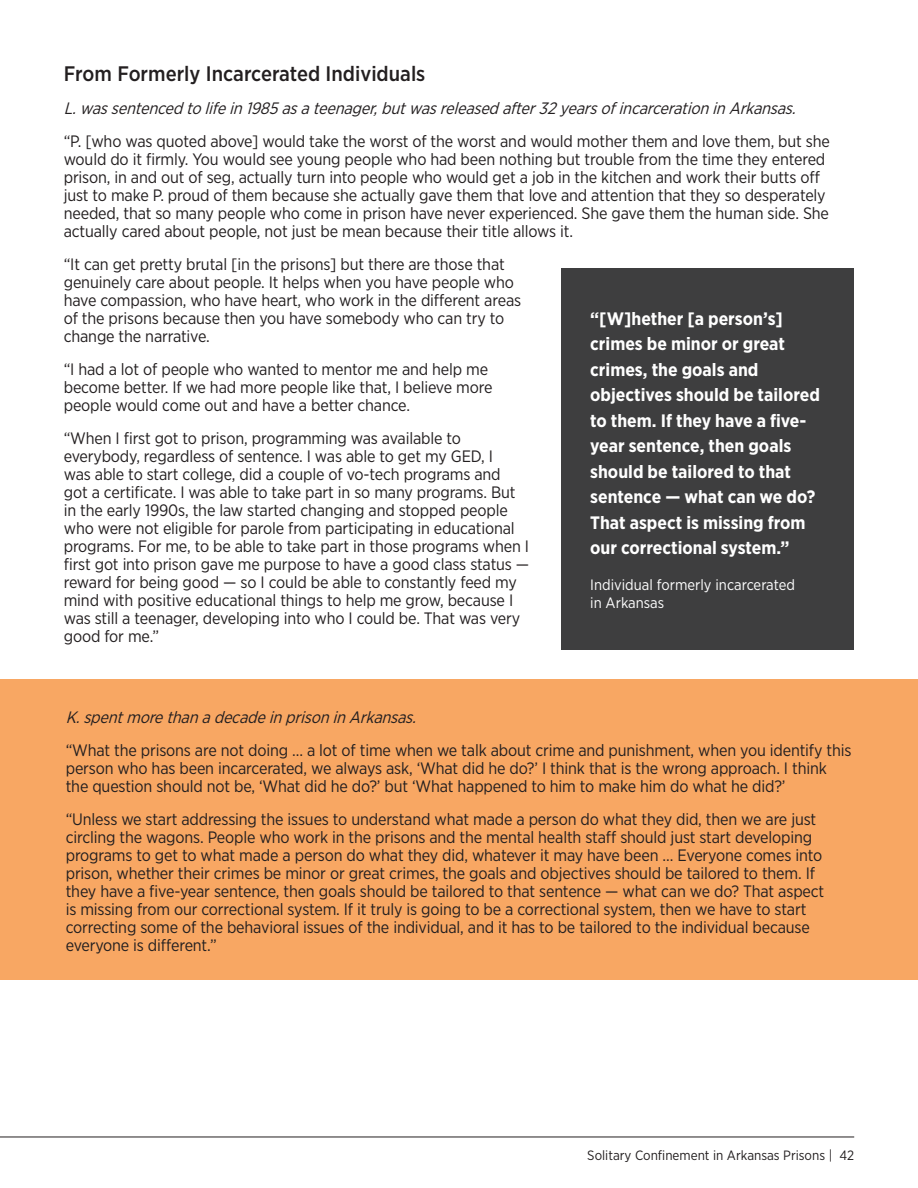
<style>
.page{position:relative;width:918px;height:1188px;background:#fff}
.page>*{position:absolute;margin:0;border:0;box-sizing:border-box;transform-origin:0 0}
.t1{font:500 21px "Gotham Narrow";color:#231f20}
.t2{font:700 18px/25.5px "Gotham Narrow";color:#fff}
.t3{font:16.5px/18px "Gotham Narrow";letter-spacing:-.01em;color:#231f20}
.t4{font:italic 16.5px "Gotham Narrow";color:#231f20}
.t5{font:15px/18px "Gotham Narrow";color:#fff}
.t6{font:13.5px "Gotham Narrow";color:#231f20}
</style>
<div class="page">
<div style="left:0;top:680px;width:918px;height:300px;background:#f8a763"></div>
<div style="left:562px;top:268px;width:292px;height:382px;background:#3e3e3f"></div>
<hr style="left:0;top:1137px;width:854px;height:1px;background:#231f20">
<p class="t1" style="left:64px;top:60px;width:363px">From Formerly Incarcerated Individuals</p>
<p class="t4" style="left:64px;top:97px;width:739px">L.wassentencedtolifein1985asateenager,butwasreleasedafter32yearsofincarcerationinArkansas.</p>
<p class="t3" style="left:64px;top:131px;width:768px">“P. [who was quoted above] would take the worst of the worst and would mother them and love them, but she would do it firmly. You would see young people who had been nothing but trouble from the time they entered prison, in and out of seg, actually turn into people who would get a job in the kitchen and work their butts off just to make P. proud of them because she actually gave them that love and attention that they so desperately needed, that so many people who come in prison have never experienced. She gave them the human side. She actually cared about people, not just be mean because their title allows it.</p>
<p class="t3" style="left:64px;top:254px;width:459px">“It can get pretty brutal [in the prisons] but there are those that genuinely care about people. It helps when you have people who have compassion, who have heart, who work in the different areas of the prisons because then you have somebody who can try to change the narrative.</p>
<p class="t3" style="left:64px;top:359px;width:430px">“I had a lot of people who wanted to mentor me and help me become better. If we had more people like that, I believe more people would come out and have a better chance.</p>
<p class="t3" style="left:64px;top:428px;width:467px">“When I first got to prison, programming was available to everybody, regardless of sentence. I was able to get my GED, I<br>was able to start college, did a couple of vo-tech programs and<br>got a certificate. I was able to take part in so many programs. But in the early 1990s, the law started changing and stopped people who were not eligible for parole from participating in educational programs. For me, to be able to take part in those programs when I first got into prison gave me purpose to have a good class status — reward for being good — so I could be able to constantly feed my mind with positive educational things to help me grow, because I was still a teenager, developing into who I could be. That was very good for me.”</p>
<p class="t2" style="left:590px;top:306px;width:231px">“[W]hether [a person’s] crimes be minor or great crimes, the goals and objectives should be tailored to them. If they have a five&shy;year sentence, then goals should be tailored to that sentence — what can we do?<br>That aspect is missing from our correctional system.”</p>
<p class="t5" style="left:590px;top:576px;width:206px">Individual formerly incarcerated in Arkansas</p>
<p class="t4" style="left:66px;top:707px;width:357px">K.spentmorethanadecadeinprisoninArkansas.</p>
<p class="t3" style="left:66px;top:741px;width:787px">“What the prisons are not doing … a lot of time when we talk about crime and punishment, when you identify this person who has been incarcerated, we always ask, ‘What did he do?’ I think that is the wrong approach. I think the question should not be, ‘What did he do?’ but ‘What happened to him to make him do what he did?’</p>
<p class="t3" style="left:66px;top:810px;width:760px">“Unless we start addressing the issues to understand what made a person do what they did, then we are just circling the wagons. People who work in the prisons and the mental health staff should just start developing programs to get to what made a person do what they did, whatever it may have been … Everyone comes into prison, whether their crimes be minor or great crimes, the goals and objectives should be tailored to them. If they have a five-year sentence, then goals should be tailored to that sentence — what can we do? That aspect is missing from our correctional system. If it truly is going to be a correctional system, then we have to start correcting some of the behavioral issues of the individual, and it has to be tailored to the individual because everyone is different.”</p>
<p class="t6" style="left:587px;top:1147px;width:268px">Solitary Confinement in Arkansas Prisons | 42</p>
</div>
